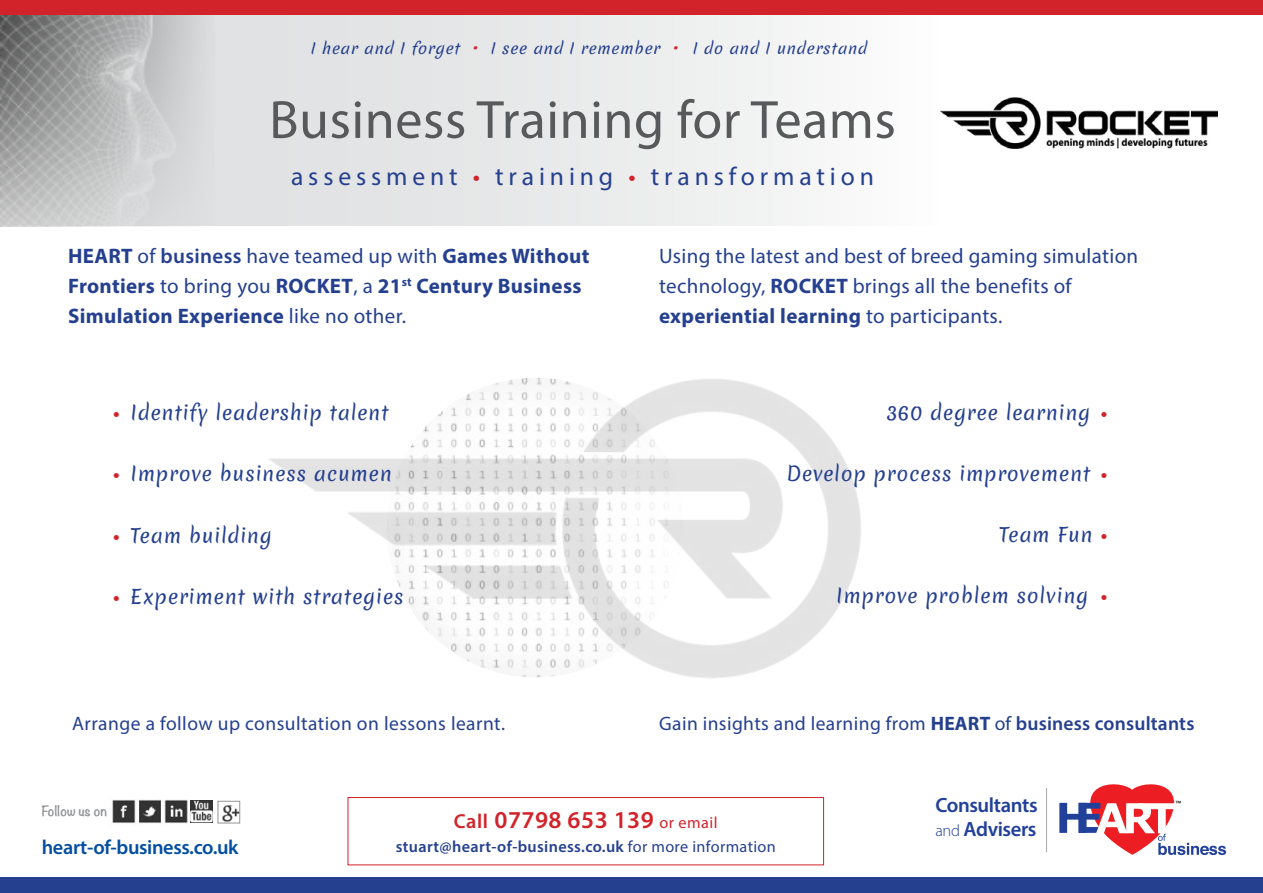
<style>
.page{position:relative;width:1263px;height:893px;background:#fff}
.page>*{position:absolute;margin:0;border:0;box-sizing:border-box;transform-origin:0 0}
.t1{font:54.15px "Myriad Pro";letter-spacing:.01em;color:#58595b}
.t2{font:25.65px "Myriad Pro";letter-spacing:.19em;color:#25408f}
.t3{font:600 24.3px "Myriad Pro";letter-spacing:.02em;color:#d2232a}
.t4{font:700 21px/30px "Myriad Pro";letter-spacing:.015em;color:#25408f}
.t5{font:21px/30px "Myriad Pro";letter-spacing:.015em;color:#25408f}
.t6{font:600 20.7px "Myriad Pro";letter-spacing:-.02em;color:#21409a}
.t7{font:600 20.25px "Myriad Pro";letter-spacing:-.02em;color:#034ea2}
.t8{font:19.5px "Merienda Regular 0 wt";letter-spacing:.03em;color:#25408f}
.t9{font:19.5px "Myriad Pro";letter-spacing:.025em;color:#25408f}
.t10{font:600 16.2px "Myriad Pro";letter-spacing:.02em;color:#25408f}
.t11{font:14.85px "Merienda Regular 0 wt";color:#25408f}
.t12{font:700 12.75px "Noteworthy";letter-spacing:.01em;color:#939598}
.t13{font:9.15px "Myriad Pro";color:#000}
.s1{font-size:19.5px;color:#d2232a}
.s2{color:#d2232a}
.s3{font-weight:400}
.s4{font-weight:600}
.s5{font-weight:700}
.s6{font-family:"Myriad Pro";font-weight:600;font-size:21px;color:#d2232a}
.s7{font-size:20.25px}
.s8{font-weight:400;font-size:16.2px}
.s9{font-weight:300;font-size:16.5px}
</style>
<div class="page">
<div style="left:0;top:877px;width:1263px;height:16px;background:#25408f"></div>
<svg style="left:264px;top:15px;width:532px;height:210px;fill:#e8e9e9"></svg>
<img style="left:0;top:15px;width:264px;height:211px">
<svg style="left:1059px;top:784px;width:167px;height:71px"></svg>
<hr style="left:1046px;top:788px;width:1px;height:64px;background:#a7a9ac">
<img style="left:112px;top:799px;width:76px;height:25px">
<img style="left:191px;top:801px;width:21px;height:21px">
<img style="left:222px;top:805px;width:16px;height:16px">
<div style="left:218px;top:801px;width:22px;height:22px;border:1px solid #939598"></div>
<div style="left:348px;top:797px;width:476px;height:68px;border:1px solid #d2232a"></div>
<img style="left:269px;top:378px;width:592px;height:300px">
<div style="left:0;top:0;width:1263px;height:15px;background:#d2232a"></div>
<img style="left:940px;top:97px;width:277px;height:51px">
<p class="t11" style="left:310px;top:38px;width:561px">I hear and I forget <span class="s1">•</span> I see and I remember <span class="s1">•</span> I do and I understand</p>
<h1 class="t1" style="left:269px;top:86px;width:628px">Business Training for Teams</h1>
<h2 class="t2" style="left:291px;top:160px;width:584px">assessment <span class="s2">•</span> training <span class="s2">•</span> transformation</h2>
<p class="t4" style="left:68px;top:241px;width:523px">HEART <span class="s3">of</span> <span class="s4">business</span> <span class="s3">have teamed up with</span> Games Without<br>Frontiers <span class="s3">to bring you</span> ROCKET<span class="s3">, a</span> 21<sup>st</sup> Century Business<br>Simulation Experience <span class="s3">like no other.</span></p>
<p class="t5" style="left:659px;top:241px;width:481px">Using the latest and best of breed gaming simulation technology, <span class="s5">ROCKET</span> brings all the benefits of <span class="s5">experiential learning</span> to participants.</p>
<p class="t8" style="left:113px;top:399px;width:277px"><span class="s6">•</span> Identify leadership talent</p>
<p class="t8" style="left:887px;top:399px;width:222px">360 degree learning <span class="s6">•</span></p>
<p class="t8" style="left:113px;top:460px;width:280px"><span class="s6">•</span> Improve business acumen</p>
<p class="t8" style="left:786px;top:460px;width:322px">Develop process improvement <span class="s6">•</span></p>
<p class="t8" style="left:113px;top:522px;width:160px"><span class="s6">•</span> Team building</p>
<p class="t8" style="left:999px;top:521px;width:110px">Team Fun <span class="s6">•</span></p>
<p class="t8" style="left:113px;top:583px;width:292px"><span class="s6">•</span> Experiment with strategies</p>
<p class="t8" style="left:836px;top:582px;width:273px">Improve problem solving <span class="s6">•</span></p>
<p class="t9" style="left:72px;top:712px;width:434px">Arrange a follow up consultation on lessons learnt.</p>
<p class="t9" style="left:659px;top:712px;width:537px">Gain insights and learning from <span class="s5">HEART</span> of <span class="s4">business consultants</span></p>
<p class="t12" style="left:42px;top:800px;width:67px">Follow us on</p>
<p class="t7" style="left:42px;top:834px;width:198px">heart-of-business.co.uk</p>
<p class="t3" style="left:454px;top:804px;width:265px"><span class="s7">Call</span> 07798 653 139 <span class="s8">or email</span></p>
<p class="t10" style="left:396px;top:836px;width:382px">stuart@heart-of-business.co.uk <span class="s3">for more information</span></p>
<p class="t6" style="left:935px;top:791px;width:104px">Consultants</p>
<p class="t13" style="left:1175px;top:798px;width:7px">™</p>
<p class="t6" style="left:935px;top:816px;width:103px"><span class="s9">and</span> Advisers</p>
</div>
